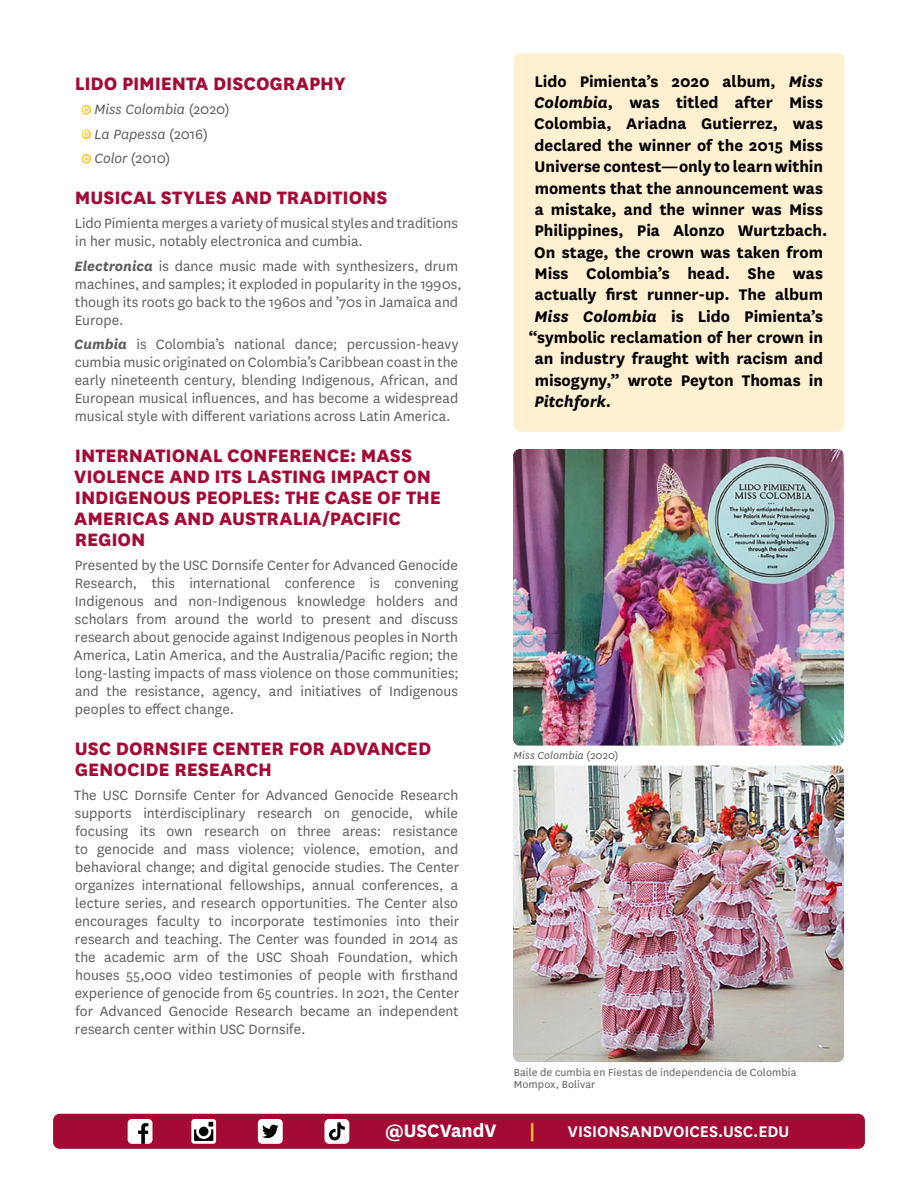
<style>
.page{position:relative;width:918px;height:1188px;background:#fff}
.page>*{position:absolute;margin:0;border:0;box-sizing:border-box;transform-origin:0 0}
.t1{font:800 21px/21px "National";letter-spacing:-.005em;color:#a30b35}
.t2{font:700 21px "National";color:#fff}
.t3{font:700 21px "National";color:#ffc425}
.t4{font:700 18px "National";color:#000}
.t5{font:600 18px "National";color:#fff}
.t6{font:italic 700 18px "National";color:#000}
.t7{font:15.75px/18px "National";color:#5f5c5c;text-align:justify}
.t8{font:italic 15.75px/24.5px "National";color:#5f5c5c}
.t9{font:12px/12px "National";letter-spacing:.01em;color:#5f5c5c}
.t10{font:italic 12px "National";letter-spacing:.01em;color:#5f5c5c}
.s1{font-weight:700;font-style:normal;font-size:13.5px;color:#ffc425}
.s2{font-style:normal}
.s3{font-weight:700;font-style:italic}
.s4{font-style:italic}
</style>
<div class="page">
<div style="left:53px;top:1114px;width:812px;height:35px;background:#a30b35;border-radius:7px"></div>
<div style="left:128px;top:1119px;width:24px;height:25px;background:#fff;border-radius:4px"></div>
<svg style="left:138px;top:1123px;width:10px;height:21px"></svg>
<svg style="left:191px;top:1119px;width:25px;height:25px"></svg>
<div style="left:258px;top:1119px;width:25px;height:25px;background:#fff;border-radius:4px"></div>
<svg style="left:262px;top:1125px;width:17px;height:13px"></svg>
<div style="left:324px;top:1119px;width:25px;height:25px;background:#fff;border-radius:5px"></div>
<svg style="left:329px;top:1122px;width:16px;height:18px"></svg>
<img style="left:513px;top:449px;width:331px;height:297px">
<img style="left:513px;top:766px;width:331px;height:296px">
<div style="left:514px;top:53px;width:330px;height:379px;background:#fff0d2;border-radius:7px"></div>
<h1 class="t1" style="left:75px;top:71px;width:273px">LIDO PIMIENTA DISCOGRAPHY</h1>
<p class="t8" style="left:83px;top:97px;width:148px"><span class="s1">o</span> Miss Colombia <span class="s2">(2020) </span><span class="s1">o</span> La Papessa <span class="s2">(2016)<br></span><span class="s1">o</span> Color <span class="s2">(2010)</span></p>
<h1 class="t1" style="left:75px;top:185px;width:314px">MUSICAL STYLES AND TRADITIONS</h1>
<p class="t7" style="left:75px;top:214px;width:385px">Lido Pimienta merges a variety of musical styles and traditions in her music, notably electronica and cumbia.</p>
<p class="t7" style="left:75px;top:256px;width:389px;text-align:left"><span class="s3">Electronica</span> is dance music made with synthesizers, drum machines, and samples; it exploded in popularity in the 1990s, though its roots go back to the 1960s and ’70s in Jamaica and Europe.</p>
<p class="t7" style="left:74px;top:335px;width:386px"><span class="s3">Cumbia</span> is Colombia’s national dance; percussion-heavy cumbia music originated on Colombia’s Caribbean coast in the early nineteenth century, blending Indigenous, African, and European musical influences, and has become a widespread musical style with different variations across Latin America.</p>
<h1 class="t1" style="left:74px;top:443px;width:368px">INTERNATIONAL CONFERENCE: MASS<br>VIOLENCE AND ITS LASTING IMPACT ON<br>INDIGENOUS PEOPLES: THE CASE OF THE<br>AMERICAS AND AUSTRALIA/PACIFIC<br>REGION</h1>
<p class="t7" style="left:74px;top:556px;width:386px">Presented by the USC Dornsife Center for Advanced Genocide Research, this international conference is convening Indigenous and non-Indigenous knowledge holders and scholars from around the world to present and discuss research about genocide against Indigenous peoples in North America, Latin America, and the Australia/Pacific region; the long-lasting impacts of mass violence on those communities; and the resistance, agency, and initiatives of Indigenous peoples to effect change.</p>
<h1 class="t1" style="left:75px;top:736px;width:358px">USC DORNSIFE CENTER FOR ADVANCED<br>GENOCIDE RESEARCH</h1>
<p class="t7" style="left:74px;top:786px;width:386px">The USC Dornsife Center for Advanced Genocide Research supports interdisciplinary research on genocide, while focusing its own research on three areas: resistance to genocide and mass violence; violence, emotion, and behavioral change; and digital genocide studies. The Center organizes international fellowships, annual conferences, a lecture series, and research opportunities. The Center also encourages faculty to incorporate testimonies into their research and teaching. The Center was founded in 2014 as the academic arm of the USC Shoah Foundation, which houses 55,000 video testimonies of people with firsthand experience of genocide from 65 countries. In 2021, the Center for Advanced Genocide Research became an independent research center within USC Dornsife.</p>
<p class="t4" style="left:535px;top:68px;width:290px">Lido Pimienta’s 2020 album, <span class="s4">Miss</span></p>
<p class="t4" style="left:534px;top:90px;width:291px"><span class="s4">Colombia</span>, was titled after Miss</p>
<p class="t4" style="left:534px;top:111px;width:290px">Colombia, Ariadna Gutierrez, was</p>
<p class="t4" style="left:535px;top:133px;width:290px">declared the winner of the 2015 Miss</p>
<p class="t4" style="left:535px;top:154px;width:290px">Universe contest—only to learn within</p>
<p class="t4" style="left:535px;top:175px;width:290px">moments that the announcement was</p>
<p class="t4" style="left:535px;top:197px;width:290px">a mistake, and the winner was Miss</p>
<p class="t4" style="left:535px;top:218px;width:294px">Philippines, Pia Alonzo Wurtzbach.</p>
<p class="t4" style="left:534px;top:239px;width:290px">On stage, the crown was taken from</p>
<p class="t4" style="left:535px;top:261px;width:290px">Miss Colombia’s head. She was</p>
<p class="t4" style="left:535px;top:282px;width:290px">actually first runner-up. The album</p>
<p class="t4" style="left:534px;top:303px;width:290px"><span class="s4">Miss Colombia</span> is Lido Pimienta’s</p>
<p class="t4" style="left:529px;top:325px;width:296px">“symbolic reclamation of her crown in</p>
<p class="t4" style="left:535px;top:346px;width:290px">an industry fraught with racism and</p>
<p class="t4" style="left:535px;top:368px;width:290px">misogyny,” wrote Peyton Thomas in</p>
<p class="t6" style="left:534px;top:389px;width:78px">Pitchfork<span class="s2">.</span></p>
<p class="t10" style="left:514px;top:748px;width:106px">Miss Colombia <span class="s2">(2020)</span></p>
<p class="t9" style="left:514px;top:1065px;width:284px">Baile de cumbia en Fiestas de independencia de Colombia<br>Mompox, Bolivar</p>
<h1 class="t2" style="left:385px;top:1116px;width:113px">@USCVandV</h1>
<h1 class="t3" style="left:529px;top:1116px;width:8px">|</h1>
<p class="t5" style="left:568px;top:1119px;width:223px">VISIONSANDVOICES.USC.EDU</p>
</div>
